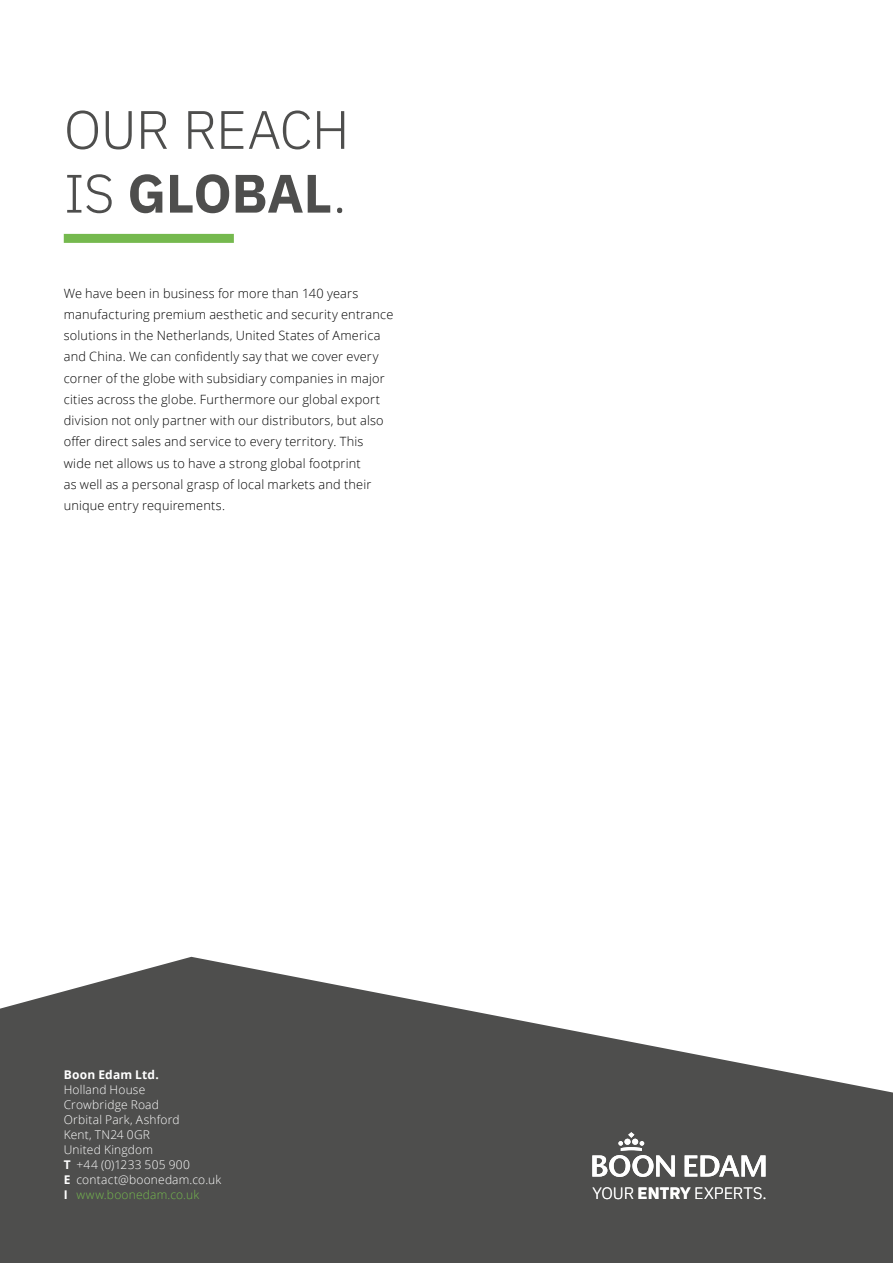
<style>
.page{position:relative;width:893px;height:1263px;background:#fff}
.page>*{position:absolute;margin:0;border:0;box-sizing:border-box;transform-origin:0 0}
.t1{font:300 54px/63.8px "IBM Plex Sans";letter-spacing:-.02em;color:#4e4e4d}
.t2{font:300 16.5px "IBM Plex Sans";color:#fff}
.t3{font:300 12.75px/21.3px "Open Sans";letter-spacing:.015em;color:#000}
.t4{font:300 12px/15px "Open Sans";letter-spacing:.015em;color:#fff}
.t5{font:700 12px "Open Sans";letter-spacing:.015em;color:#fff}
.s1{font-weight:700}
.s2{color:#75b94e}
</style>
<div class="page">
<svg style="left:0;top:957px;width:893px;height:306px;fill:#4e4e4d"></svg>
<svg style="left:592px;top:1132px;width:83px;height:45px"></svg>
<svg style="left:685px;top:1155px;width:80px;height:21px"></svg>
<div style="left:64px;top:234px;width:170px;height:9px;background:#75b94e"></div>
<h1 class="t1" style="left:64px;top:93px;width:287px">OUR REACH<br>IS <span class="s1">GLOBAL</span>.</h1>
<p class="t3" style="left:64px;top:282px;width:331px">We have been in business for more than 140 years manufacturing premium aesthetic and security entrance solutions in the Netherlands, United States of America and China. We can confidently say that we cover every corner of the globe with subsidiary companies in major cities across the globe. Furthermore our global export division not only partner with our distributors, but also offer direct sales and service to every territory. This wide net allows us to have a strong global footprint<br>as well as a personal grasp of local markets and their unique entry requirements.</p>
<p class="t5" style="left:64px;top:1066px;width:97px">Boon Edam Ltd.</p>
<p class="t4" style="left:64px;top:1082px;width:159px">Holland House<br>Crowbridge Road<br>Orbital Park, Ashford<br>Kent, TN24 0GR<br>United Kingdom<br><span class="s1">T</span> +44 (0)1233 505 900<br><span class="s1">E</span> contact@boonedam.co.uk<br><span class="s1">I</span> <span class="s2">www.boonedam.co.uk</span></p>
<p class="t2" style="left:592px;top:1181px;width:176px">YOUR <span class="s1">ENTRY</span> EXPERTS.</p>
</div>
